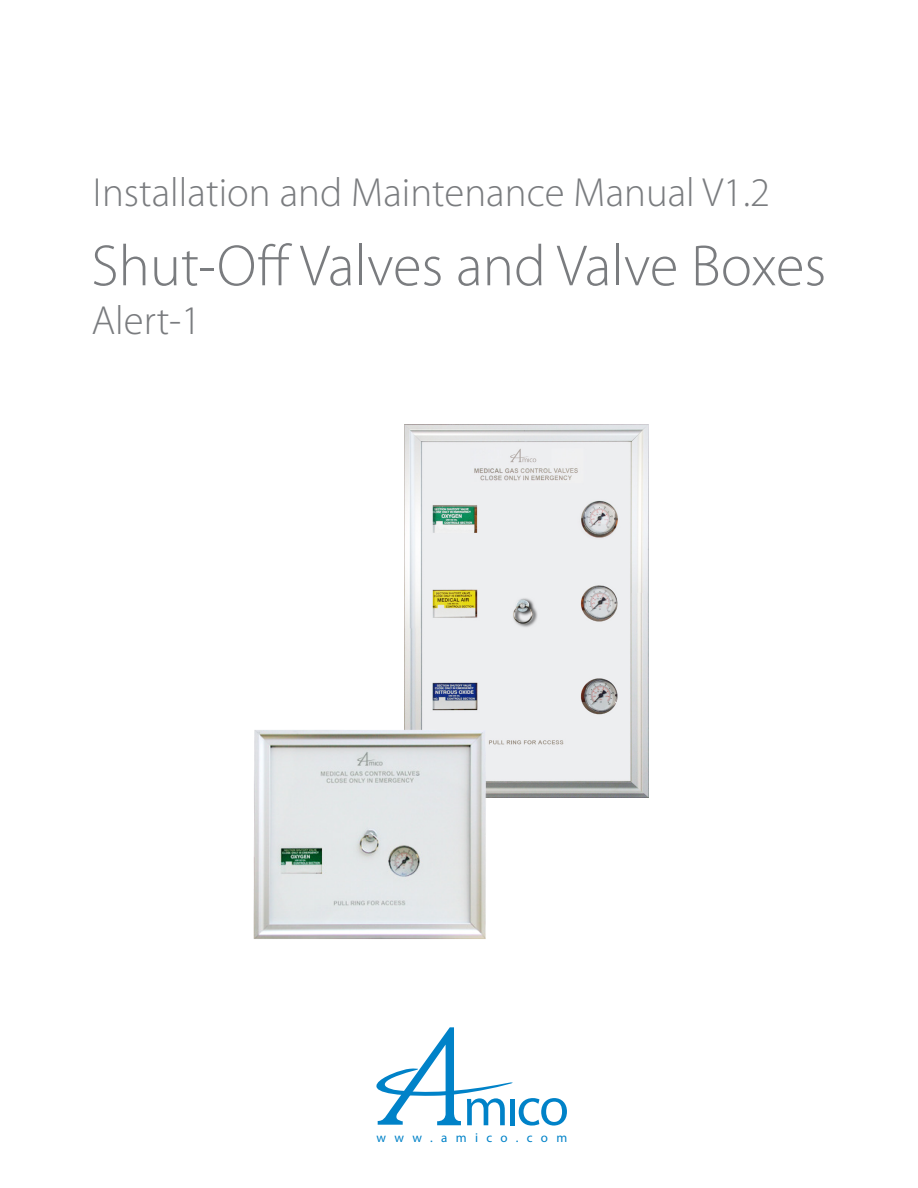
<style>
.page{position:relative;width:918px;height:1188px;background:#fff}
.page>*{position:absolute;margin:0;border:0;box-sizing:border-box;transform-origin:0 0}
.main_subhead{font:300 58.5px "Myriad Pro";color:#7a7c7f}
.main_subhead-2{font:300 40.8px "Myriad Pro";color:#7a7c7f}
.t1{font:13.05px "Myriad Pro";letter-spacing:.64em;color:#0082c8}
</style>
<div class="page">
<img style="left:405px;top:425px;width:244px;height:373px">
<img style="left:253px;top:726px;width:237px;height:213px">
<svg style="left:376px;top:1027px;width:191px;height:99px"></svg>
<p class="main_subhead-2" style="left:93px;top:167px;width:679px">Installation and Maintenance Manual V1.2</p>
<p class="main_subhead" style="left:91px;top:231px;width:736px">Shut-Off Valves and Valve Boxes</p>
<p class="main_subhead-2" style="left:91px;top:296px;width:111px">Alert-1</p>
<p class="t1" style="left:376px;top:1130px;width:192px">www.amico.com</p>
</div>
